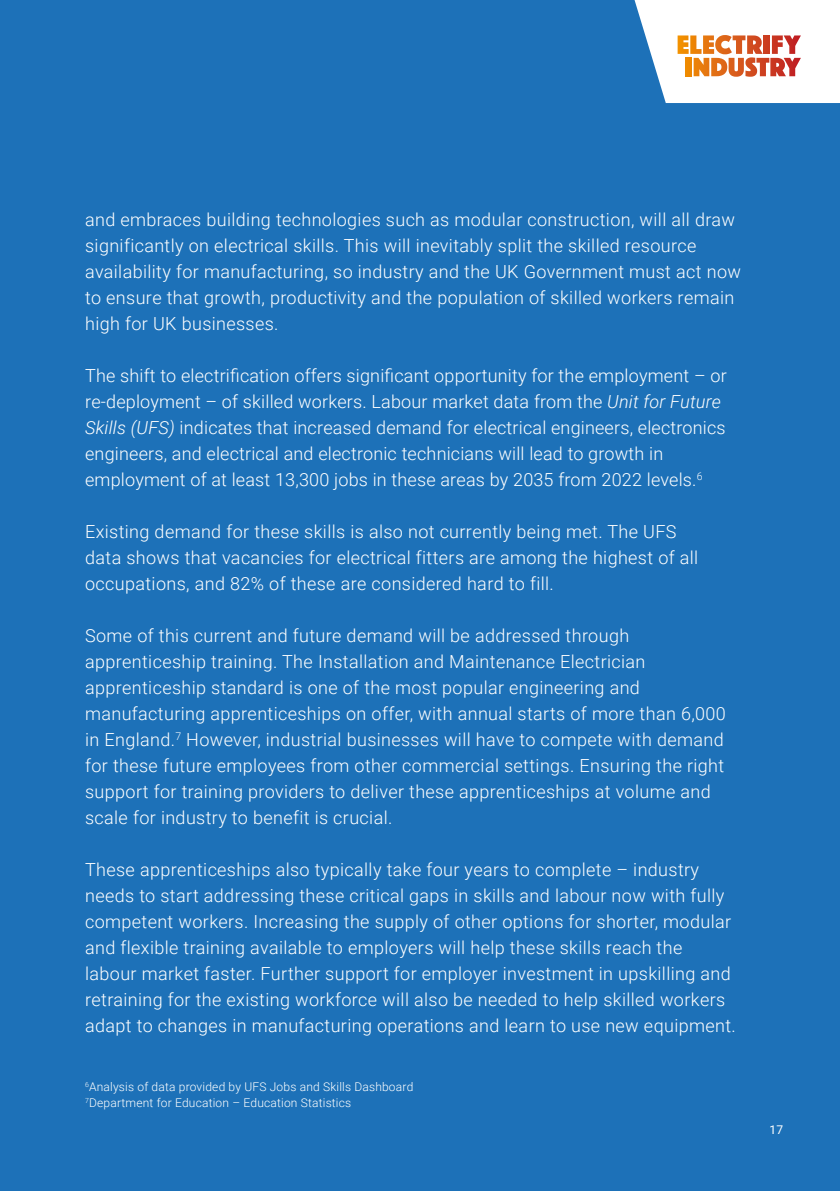
<style>
.page{position:relative;width:840px;height:1191px;background:#fff}
.page>*{position:absolute;margin:0;border:0;box-sizing:border-box;transform-origin:0 0}
.t1{font:300 18px/26px "Roboto";letter-spacing:.02em;color:#fff}
.t2{font:300 12px/16px "Roboto";letter-spacing:.015em;color:#fff}
.t3{font:12px "Roboto";color:#fff}
.s1{font-style:italic}
</style>
<div class="page">
<div style="left:0;top:0;width:839px;height:1191px;background:#1d71b8"></div>
<svg style="left:634px;top:0;width:205px;height:103px;background:#e5d9d7"></svg>
<p class="t1" style="left:85px;top:206px;width:657px">and embraces building technologies such as modular construction, will all draw significantly on electrical skills. This will inevitably split the skilled resource availability for manufacturing, so industry and the UK Government must act now to ensure that growth, productivity and the population of skilled workers remain high for UK businesses.</p>
<p class="t1" style="left:85px;top:362px;width:642px">The shift to electrification offers significant opportunity for the employment – or re-deployment – of skilled workers. Labour market data from the <span class="s1">Unit for Future Skills (UFS)</span> indicates that increased demand for electrical engineers, electronics engineers, and electrical and electronic technicians will lead to growth in employment of at least 13,300 jobs in these areas by 2035 from 2022 levels.<sup>6</sup></p>
<p class="t1" style="left:85px;top:518px;width:614px">Existing demand for these skills is also not currently being met. The UFS data shows that vacancies for electrical fitters are among the highest of all occupations, and 82% of these are considered hard to fill.</p>
<p class="t1" style="left:85px;top:622px;width:642px">Some of this current and future demand will be addressed through apprenticeship training. The Installation and Maintenance Electrician apprenticeship standard is one of the most popular engineering and manufacturing apprenticeships on offer, with annual starts of more than 6,000 in England.<sup>7</sup> However, industrial businesses will have to compete with demand for these future employees from other commercial settings. Ensuring the right support for training providers to deliver these apprenticeships at volume and scale for industry to benefit is crucial.</p>
<p class="t1" style="left:85px;top:856px;width:651px">These apprenticeships also typically take four years to complete – industry needs to start addressing these critical gaps in skills and labour now with fully competent workers. Increasing the supply of other options for shorter, modular and flexible training available to employers will help these skills reach the labour market faster. Further support for employer investment in upskilling and retraining for the existing workforce will also be needed to help skilled workers adapt to changes in manufacturing operations and learn to use new equipment.</p>
<p class="t2" style="left:85px;top:1078px;width:329px"><sup>6</sup>Analysis of data provided by UFS Jobs and Skills Dashboard<br><sup>7</sup>Department for Education – Education Statistics</p>
<p class="t3" style="left:769px;top:1121px;width:15px">17</p>
</div>
